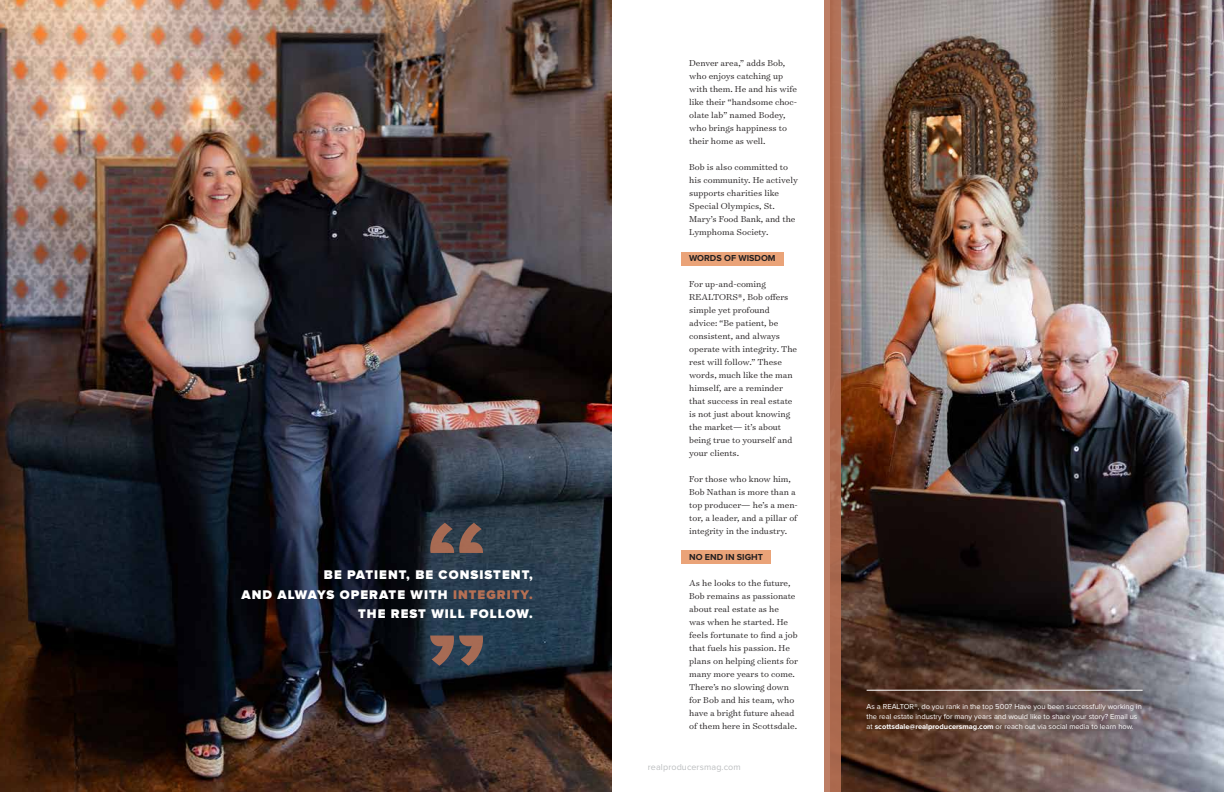
<style>
.page{position:relative;width:1224px;height:792px;background:#fff}
.page>*{position:absolute;margin:0;border:0;box-sizing:border-box;transform-origin:0 0}
.t1{font:900 13px/19.5px "Proxima Nova";letter-spacing:.08em;color:#fff;text-align:right}
.t2{font:300 9.8px/13px "Surveyor Text";color:#231f20}
.t3{font:700 9px "Proxima Nova";color:#231f20}
.t4{font:9px "Proxima Nova";letter-spacing:.01em;color:#bcbec0}
.t5{font:7.5px/10px "Proxima Nova";color:#fff}
.s1{color:#b67054}
.s2{font-weight:700}
</style>
<div class="page">
<div style="left:681px;top:252px;width:103px;height:13px;background:#eaa378"></div>
<div style="left:681px;top:551px;width:90px;height:13px;background:#eaa378"></div>
<img style="left:0;top:0;width:612px;height:792px">
<img style="left:841px;top:0;width:383px;height:792px">
<hr style="left:867px;top:690px;width:276px;height:1px;background:#fff">
<svg style="left:824px;top:0;width:17px;height:792px;background:#b27157"></svg>
<svg style="left:430px;top:523px;width:53px;height:30px;background:#70554f"></svg>
<svg style="left:430px;top:636px;width:53px;height:30px;background:#6b5653"></svg>
<h1 class="t1" style="left:242px;top:566px;width:293px">BE PATIENT, BE CONSISTENT,<br>AND ALWAYS OPERATE WITH <span class="s1">INTEGRITY.<br></span>THE REST WILL FOLLOW.</h1>
<p class="t2" style="left:689px;top:57px;width:110px">Denver area,” adds Bob, who enjoys catching up with them. He and his wife like their “handsome choc&shy;olate lab” named Bodey, who brings happiness to their home as well.</p>
<p class="t2" style="left:689px;top:161px;width:110px">Bob is also committed to his community. He actively supports charities like<br>Special Olympics, St.<br>Mary’s Food Bank, and the<br>Lymphoma Society.</p>
<p class="t3" style="left:689px;top:254px;width:88px">WORDS OF WISDOM</p>
<p class="t2" style="left:689px;top:278px;width:109px">For up-and-coming<br>REALTORS®, Bob offers simple yet profound advice: “Be patient, be consistent, and always operate with integrity. The rest will follow.” These words, much like the man himself, are a reminder that success in real estate is not just about knowing the market— it’s about being true to yourself and your clients.</p>
<p class="t2" style="left:689px;top:472px;width:110px">For those who know him,<br>Bob Nathan is more than a top producer— he’s a men&shy;tor, a leader, and a pillar of integrity in the industry.</p>
<p class="t3" style="left:689px;top:553px;width:75px">NO END IN SIGHT</p>
<p class="t2" style="left:689px;top:577px;width:110px">As he looks to the future,<br>Bob remains as passionate about real estate as he<br>was when he started. He feels fortunate to find a job that fuels his passion. He plans on helping clients for many more years to come.<br>There’s no slowing down for Bob and his team, who have a bright future ahead of them here in Scottsdale.</p>
<p class="t4" style="left:648px;top:762px;width:94px">realproducersmag.com</p>
<p class="t5" style="left:867px;top:702px;width:277px">As a REALTOR®, do you rank in the top 500? Have you been successfully working in the real estate industry for many years and would like to share your story? Email us at <span class="s2">scottsdale@realproducersmag.com</span> or reach out via social media to learn how.</p>
</div>
